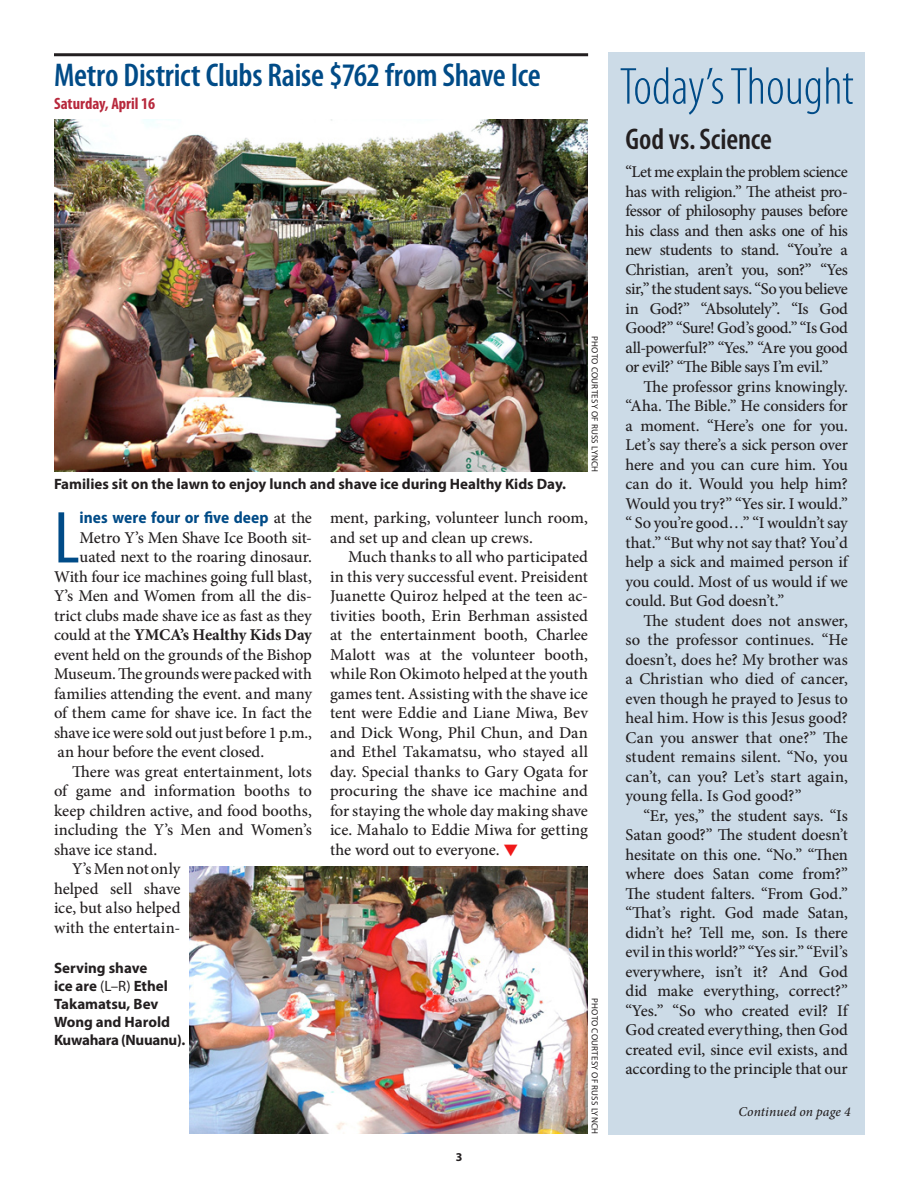
<style>
.page{position:relative;width:918px;height:1188px;background:#fff}
.page>*{position:absolute;margin:0;border:0;box-sizing:border-box;transform-origin:0 0}
.body_text{font:condensed 74.4px "Myriad Pro";color:#004b87}
.t1{font:300 condensed 52.5px "Myriad Pro";color:#004b87}
.t2{font:600 condensed 33px "Myriad Pro";letter-spacing:-.005em;color:#004b87}
.body_text-2{font:600 condensed 30px "Myriad Pro";letter-spacing:-.005em;color:#231f20}
.body_text-3{font:500 16.5px/19.5px "Minion Pro";letter-spacing:-.01em;color:#231f20;text-align:justify}
.body_text-4{font:700 16.5px "Minion Pro";letter-spacing:-.005em;color:#231f20}
.body_text-5{font:700 semi-condensed 16.5px "Myriad Pro";letter-spacing:.005em;color:#004b87}
.t3{font:700 condensed 16.5px "Myriad Pro";color:#b7283c}
.t4{font:700 15px/18px "Myriad Pro";color:#231f20}
.body_text-6{font:italic 500 13.5px "Minion Pro";letter-spacing:.005em;color:#231f20}
.t5{font:700 12px "Myriad Pro";color:#231f20}
.t6{font:9px "Myriad Pro";letter-spacing:.025em;color:#231f20}
.s1{color:#f01919}
.s2{font-family:"Minion Pro";font-weight:500;font-stretch:normal;color:#231f20}
.s3{font-weight:500}
.s4{font-weight:400}
</style>
<div class="page">
<img style="left:54px;top:119px;width:534px;height:353px">
<div style="left:608px;top:52px;width:257px;height:1083px;background:#ccdbe7"></div>
<hr style="left:54px;top:53px;width:534px;height:3px;background:#231f20">
<img style="left:189px;top:867px;width:399px;height:267px">
<p class="t2" style="left:54px;top:57px;width:488px">Metro District Clubs Raise $762 from Shave Ice</p>
<p class="t1" style="left:620px;top:58px;width:236px">Today’s Thought</p>
<p class="body_text-2" style="left:626px;top:123px;width:148px">God vs. Science</p>
<p class="body_text-3" style="left:626px;top:162px;width:224px">“Let me explain the problem science has with religion.” The atheist pro&shy;fessor of philosophy pauses before his class and then asks one of his new students to stand. “You’re a Christian, aren’t you, son?” “Yes sir,” the student says. “So you believe in God?” “Absolutely”. “Is God Good?” “Sure! God’s good.” “Is God all-powerful?” “Yes.” “Are you good or evil?’ “The Bible says I’m evil.”</p>
<p class="body_text-3" style="left:626px;top:377px;width:224px;text-indent:18px">The professor grins knowingly. “Aha. The Bible.” He considers for a moment. “Here’s one for you.<br>Let’s say there’s a sick person over here and you can cure him. You can do it. Would you help him?<br>Would you try?” “Yes sir. I would.” “ So you’re good…” “I wouldn’t say that.” “But why not say that? You’d help a sick and maimed person if you could. Most of us would if we could. But God doesn’t.”</p>
<p class="body_text-3" style="left:626px;top:611px;width:224px;text-indent:18px">The student does not answer, so the professor continues. “He doesn’t, does he? My brother was a Christian who died of cancer, even though he prayed to Jesus to heal him. How is this Jesus good?<br>Can you answer that one?” The student remains silent. “No, you can’t, can you? Let’s start again, young fella. Is God good?”</p>
<p class="body_text-3" style="left:626px;top:806px;width:224px;text-indent:18px">“Er, yes,” the student says. “Is Satan good?” The student doesn’t hesitate on this one. “No.” “Then where does Satan come from?” The student falters. “From God.” “That’s right. God made Satan, didn’t he? Tell me, son. Is there evil in this world?” “Yes sir.” “Evil’s everywhere, isn’t it? And God did make everything, correct?” “Yes.” “So who created evil? If God created everything, then God created evil, since evil exists, and according to the principle that our</p>
<p class="body_text-6" style="left:738px;top:1102px;width:114px">Continued on page 4</p>
<p class="t3" style="left:54px;top:94px;width:103px">Saturday, April 16</p>
<p class="t6" style="left:600px;top:336px;width:137px;rotate:90deg">photo courtesy of russ lynch</p>
<p class="t4" style="left:54px;top:475px;width:514px">Families sit on the lawn to enjoy lunch and shave ice during Healthy Kids Day.</p>
<p class="body_text-3" style="left:330px;top:508px;width:259px">ment, parking, volunteer lunch room, and set up and clean up crews.</p>
<p class="body_text-3" style="left:330px;top:547px;width:259px;text-indent:18px">Much thanks to all who participated in this very successful event. Preisident Juanette Quiroz helped at the teen ac&shy;tivities booth, Erin Berhman assisted at the entertainment booth, Charlee Malott was at the volunteer booth, while Ron Okimoto helped at the youth games tent. Assisting with the shave ice tent were Eddie and Liane Miwa, Bev and Dick Wong, Phil Chun, and Dan and Ethel Takamatsu, who stayed all day. Special thanks to Gary Ogata for procuring the shave ice machine and for staying the whole day making shave ice. Mahalo to Eddie Miwa for getting the word out to everyone. <span class="s1">▼</span></p>
<p class="body_text" style="left:54px;top:493px;width:27px">L</p>
<p class="body_text-5" style="left:80px;top:509px;width:234px">ines were four or five deep <span class="s2">at the</span></p>
<p class="body_text-3" style="left:80px;top:528px;width:234px">Metro Y’s Men Shave Ice Booth sit-</p>
<p class="body_text-3" style="left:80px;top:547px;width:234px">uated next to the roaring dinosaur.</p>
<p class="body_text-3" style="left:54px;top:567px;width:259px">With four ice machines going full blast,</p>
<p class="body_text-3" style="left:54px;top:586px;width:259px">Y’s Men and Women from all the dis-</p>
<p class="body_text-3" style="left:54px;top:606px;width:259px">trict clubs made shave ice as fast as they</p>
<p class="body_text-4" style="left:54px;top:624px;width:259px"><span class="s3">could at the</span> YMCA’s Healthy Kids Day</p>
<p class="body_text-3" style="left:54px;top:645px;width:260px">event held on the grounds of the Bishop</p>
<p class="body_text-3" style="left:54px;top:664px;width:259px">Museum. The grounds were packed with</p>
<p class="body_text-3" style="left:54px;top:684px;width:260px">families attending the event. and many</p>
<p class="body_text-3" style="left:54px;top:703px;width:259px">of them came for shave ice. In fact the</p>
<p class="body_text-3" style="left:54px;top:723px;width:259px">shave ice were sold out just before 1 p.m.,</p>
<p class="body_text-3" style="left:58px;top:742px;width:208px">an hour before the event closed.</p>
<p class="body_text-3" style="left:54px;top:762px;width:260px;text-indent:18px">There was great entertainment, lots of game and information booths to keep children active, and food booths, including the Y’s Men and Women’s shave ice stand.</p>
<p class="body_text-3" style="left:54px;top:859px;width:128px;text-indent:18px">Y’s Men not only helped sell shave ice, but also helped with the entertain-</p>
<p class="t4" style="left:54px;top:959px;width:133px">Serving shave<br>ice are <span class="s4">(L–R)</span> Ethel<br>Takamatsu, Bev<br>Wong and Harold<br>Kuwahara (Nuuanu).</p>
<p class="t6" style="left:600px;top:998px;width:137px;rotate:90deg">photo courtesy of russ lynch</p>
<p class="t5" style="left:456px;top:1150px;width:8px">3</p>
</div>
